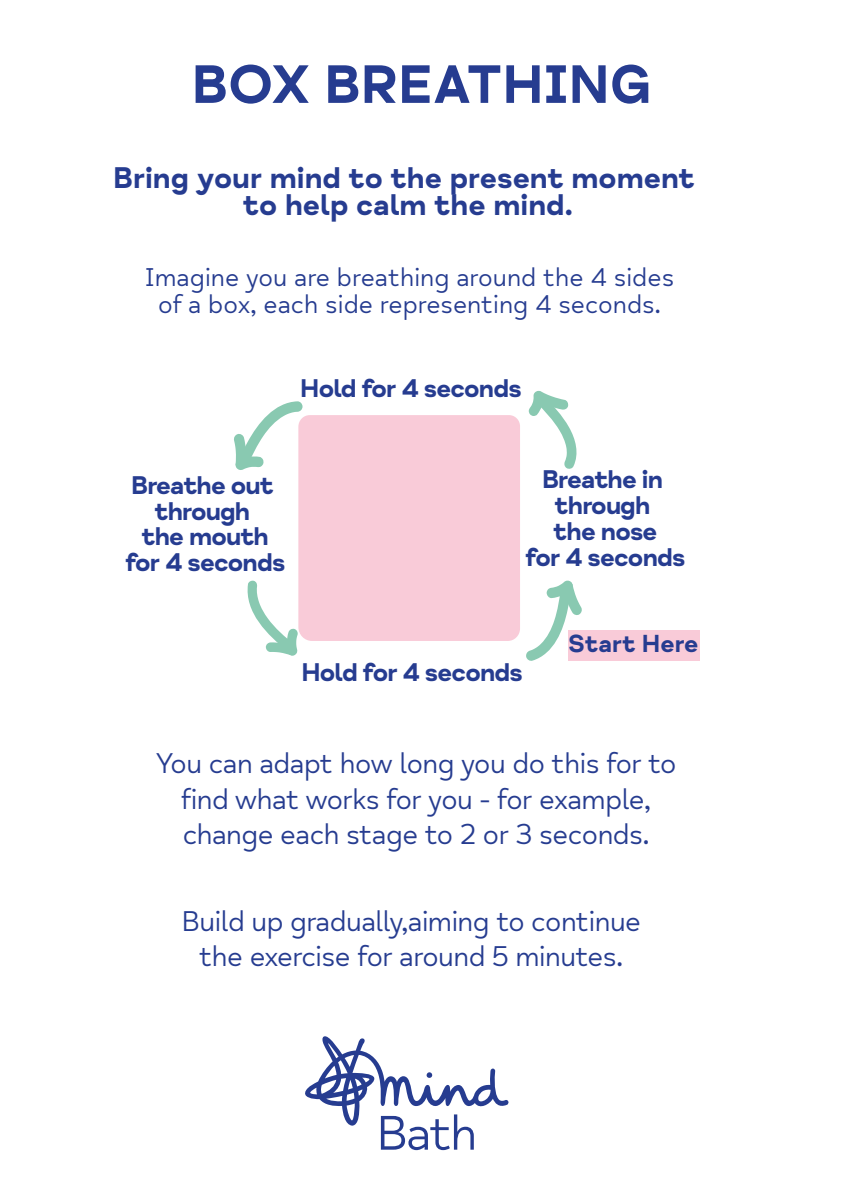
<style>
.page{position:relative;width:842px;height:1191px;background:#fff}
.page>*{position:absolute;margin:0;border:0;box-sizing:border-box;transform-origin:0 0}
.t1{font:700 55.4px "Mind Meridian";color:#263c90}
.t2{font:30.2px/27.2px "Mind Meridian Display";color:#263c90;text-align:center}
.t3{font:28.8px/35.6px "Mind Meridian";letter-spacing:-.02em;color:#263c90;text-align:center}
.t4{font:26px/27.2px "Mind Meridian";color:#263c90;text-align:center}
.t5{font:25.8px/25.8px "Mind Meridian Display";letter-spacing:-.03em;color:#263c90;text-align:center}
.t6{font:25px "Mind Meridian Display";color:#263c90}
</style>
<div class="page">
<svg style="left:305px;top:1036px;width:204px;height:114px"></svg>
<svg style="left:234px;top:401px;width:68px;height:69px"></svg>
<div style="left:298px;top:415px;width:222px;height:226px;background:#f9cbd8"></div>
<svg style="left:247px;top:580px;width:51px;height:76px"></svg>
<svg style="left:526px;top:580px;width:56px;height:81px"></svg>
<svg style="left:529px;top:391px;width:48px;height:78px"></svg>
<div style="left:569px;top:630px;width:131px;height:31px;background:#f9cbd8"></div>
<h1 class="t1" style="left:192px;top:51px;width:462px">BOX BREATHING</h1>
<p class="t2" style="left:113px;top:166px;width:583px">Bring your mind to the present moment to help calm the mind.</p>
<p class="t4" style="left:145px;top:264px;width:531px">Imagine you are breathing around the 4 sides of a box, each side representing 4 seconds.</p>
<p class="t5" style="left:300px;top:378px;width:223px">Hold for 4 seconds</p>
<p class="t5" style="left:125px;top:474px;width:162px">Breathe out through<br>the mouth for 4 seconds</p>
<p class="t5" style="left:525px;top:468px;width:162px">Breathe in through<br>the nose<br>for 4 seconds</p>
<p class="t5" style="left:301px;top:661px;width:223px">Hold for 4 seconds</p>
<p class="t6" style="left:568px;top:628px;width:132px">Start Here</p>
<p class="t3" style="left:156px;top:746px;width:522px">You can adapt how long you do this for to find what works for you - for example, change each stage to 2 or 3 seconds.</p>
<p class="t3" style="left:181px;top:903px;width:461px">Build up gradually,aiming to continue the exercise for around 5 minutes.</p>
</div>
